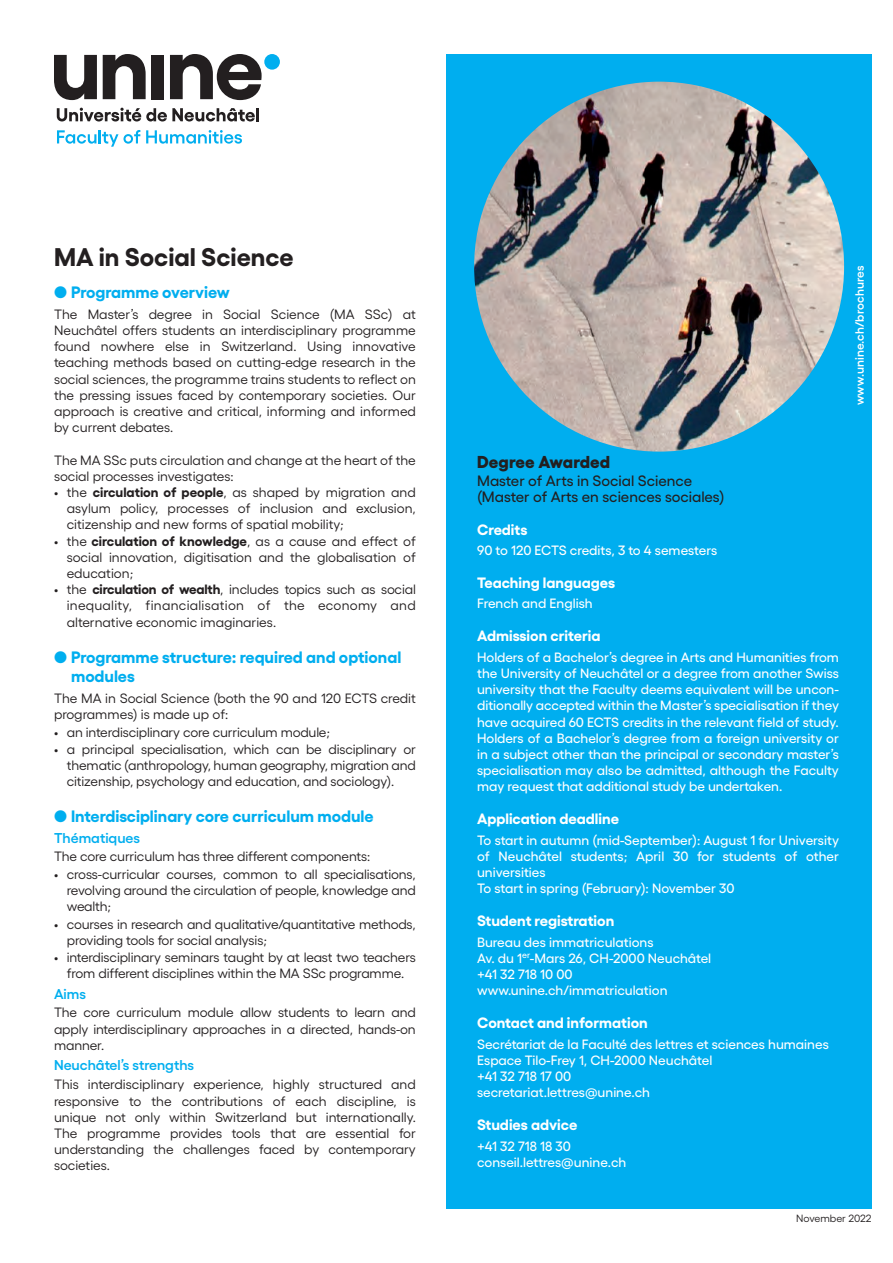
<style>
.page{position:relative;width:893px;height:1263px;background:#fff}
.page>*{position:absolute;margin:0;border:0;box-sizing:border-box;transform-origin:0 0}
.t1{font:700 25.5px "Gellix";color:#231f20}
.t2{font:800 17.25px "Gellix";letter-spacing:.005em;color:#231f20}
.t3{font:700 16.5px/19.8px "Gellix";color:#00aeef}
.t4{font:700 15px "Gellix";color:#fff}
.t5{font:500 15px/15.8px "Gellix";color:#231f20}
.t6{font:600 14.25px "Gellix";color:#00aeef}
.t7{font:13.5px/16.2px "Gellix";letter-spacing:-.01em;color:#231f20;text-align:justify}
.t8{font:500 13.5px/16.2px "Gellix";color:#fff}
.t9{font:600 12px "Gellix";letter-spacing:.01em;color:#fff}
.t10{font:10.5px "Gellix";letter-spacing:-.005em;color:#231f20}
.s1{font-weight:700}
</style>
<div class="page">
<div style="left:446px;top:54px;width:426px;height:1155px;background:#00aeef"></div>
<img style="left:474px;top:82px;width:370px;height:370px;border-radius:185px">
<svg style="left:57px;top:108px;width:202px;height:13px"></svg>
<svg style="left:57px;top:130px;width:83px;height:17px"></svg>
<svg style="left:146px;top:130px;width:96px;height:14px"></svg>
<div style="left:264px;top:54px;width:16px;height:16px;background:#00aeef;border-radius:50%"></div>
<svg style="left:54px;top:55px;width:43px;height:45px"></svg>
<svg style="left:103px;top:54px;width:43px;height:45px"></svg>
<div style="left:151px;top:55px;width:13px;height:44px;background:#231f20"></div>
<svg style="left:170px;top:54px;width:92px;height:46px"></svg>
<h1 class="t1" style="left:54px;top:236px;width:241px">MA in Social Science</h1>
<p class="t3" style="left:54px;top:281px;width:177px">● Programme overview</p>
<p class="t7" style="left:54px;top:305px;width:363px">The Master’s degree in Social Science (MA SSc) at Neuchâtel offers students an interdisciplinary programme found nowhere else in Switzerland. Using innovative teaching methods based on cutting-edge research in the social sciences, the programme trains students to reflect on the pressing issues faced by contemporary societies. Our approach is creative and critical, informing and informed by current debates.</p>
<p class="t7" style="left:54px;top:450px;width:363px">The MA SSc puts circulation and change at the heart of the social processes investigates:</p>
<p class="t7" style="left:67px;top:483px;width:351px;text-indent:-13px">• the <span class="s1">circulation of people</span>, as shaped by migration and asylum policy, processes of inclusion and exclusion, citizenship and new forms of spatial mobility;</p>
<p class="t7" style="left:67px;top:531px;width:351px;text-indent:-13px">• the <span class="s1">circulation of knowledge</span>, as a cause and effect of social innovation, digitisation and the globalisation of education;</p>
<p class="t7" style="left:67px;top:580px;width:351px;text-indent:-13px">• the <span class="s1">circulation of wealth</span>, includes topics such as social inequality, financialisation of the economy and alternative economic imaginaries.</p>
<p class="t3" style="left:71px;top:645px;width:332px;text-indent:-17px">● Programme structure: required and optional modules</p>
<p class="t7" style="left:54px;top:689px;width:363px">The MA in Social Science (both the 90 and 120 ECTS credit programmes) is made up of:</p>
<p class="t7" style="left:54px;top:722px;width:277px">• an interdisciplinary core curriculum module;</p>
<p class="t7" style="left:67px;top:740px;width:351px;text-indent:-13px">• a principal specialisation, which can be disciplinary or thematic (anthropology, human geography, migration and citizenship, psychology and education, and sociology).</p>
<p class="t3" style="left:54px;top:805px;width:321px">● Interdisciplinary core curriculum module</p>
<p class="t6" style="left:54px;top:827px;width:88px">Thématiques</p>
<p class="t7" style="left:54px;top:847px;width:318px">The core curriculum has three different components:</p>
<p class="t7" style="left:67px;top:864px;width:351px;text-indent:-13px">• cross-curricular courses, common to all specialisations, revolving around the circulation of people, knowledge and wealth;</p>
<p class="t7" style="left:67px;top:914px;width:351px;text-indent:-13px">• courses in research and qualitative/quantitative methods, providing tools for social analysis;</p>
<p class="t7" style="left:54px;top:948px;width:363px;text-align:center">• interdisciplinary seminars taught by at least two teachers from different disciplines within the MA SSc programme.</p>
<p class="t6" style="left:54px;top:983px;width:34px">Aims</p>
<p class="t7" style="left:54px;top:1003px;width:363px">The core curriculum module allow students to learn and apply interdisciplinary approaches in a directed, hands-on manner.</p>
<p class="t6" style="left:54px;top:1054px;width:142px">Neuchâtel’s strengths</p>
<p class="t7" style="left:54px;top:1075px;width:363px">This interdisciplinary experience, highly structured and responsive to the contributions of each discipline, is unique not only within Switzerland but internationally.<br>The programme provides tools that are essential for understanding the challenges faced by contemporary societies.</p>
<p class="t9" style="left:850px;top:405px;width:141px;rotate:-90deg">www.unine.ch/brochures</p>
<p class="t2" style="left:477px;top:448px;width:134px">Degree Awarded</p>
<p class="t5" style="left:477px;top:471px;width:249px">Master of Arts in Social Science (Master of Arts en sciences sociales)</p>
<p class="t4" style="left:477px;top:517px;width:52px">Credits</p>
<p class="t8" style="left:477px;top:541px;width:242px">90 to 120 ECTS credits, 3 to 4 semesters</p>
<p class="t4" style="left:477px;top:570px;width:140px">Teaching languages</p>
<p class="t8" style="left:477px;top:594px;width:117px">French and English</p>
<p class="t4" style="left:477px;top:624px;width:125px">Admission criteria</p>
<p class="t8" style="left:477px;top:647px;width:363px;text-align:justify">Holders of a Bachelor’s degree in Arts and Humanities from the University of Neuchâtel or a degree from another Swiss university that the Faculty deems equivalent will be uncon&shy;ditionally accepted within the Master’s specialisation if they have acquired 60 ECTS credits in the relevant field of study.<br>Holders of a Bachelor’s degree from a foreign university or in a subject other than the principal or secondary master’s specialisation may also be admitted, although the Faculty may request that additional study be undertaken.</p>
<p class="t4" style="left:477px;top:807px;width:143px">Application deadline</p>
<p class="t8" style="left:477px;top:830px;width:363px">To start in autumn (mid-September): August 1 for University of Neuchâtel students; April 30 for students of other universities<br>To start in spring (February): November 30</p>
<p class="t4" style="left:477px;top:909px;width:139px">Student registration</p>
<p class="t8" style="left:477px;top:932px;width:236px">Bureau des immatriculations<br>Av. du 1<sup>er</sup>-Mars 26, CH-2000 Neuchâtel +41 32 718 10 00 www.unine.ch/immatriculation</p>
<p class="t4" style="left:477px;top:1011px;width:172px">Contact and information</p>
<p class="t8" style="left:477px;top:1034px;width:353px">Secrétariat de la Faculté des lettres et sciences humaines Espace Tilo-Frey 1, CH-2000 Neuchâtel<br>+41 32 718 17 00<br>secretariat.lettres@unine.ch</p>
<p class="t4" style="left:477px;top:1113px;width:102px">Studies advice</p>
<p class="t8" style="left:477px;top:1136px;width:151px">+41 32 718 18 30 conseil.lettres@unine.ch</p>
<p class="t10" style="left:796px;top:1210px;width:77px">November 2022</p>
</div>
